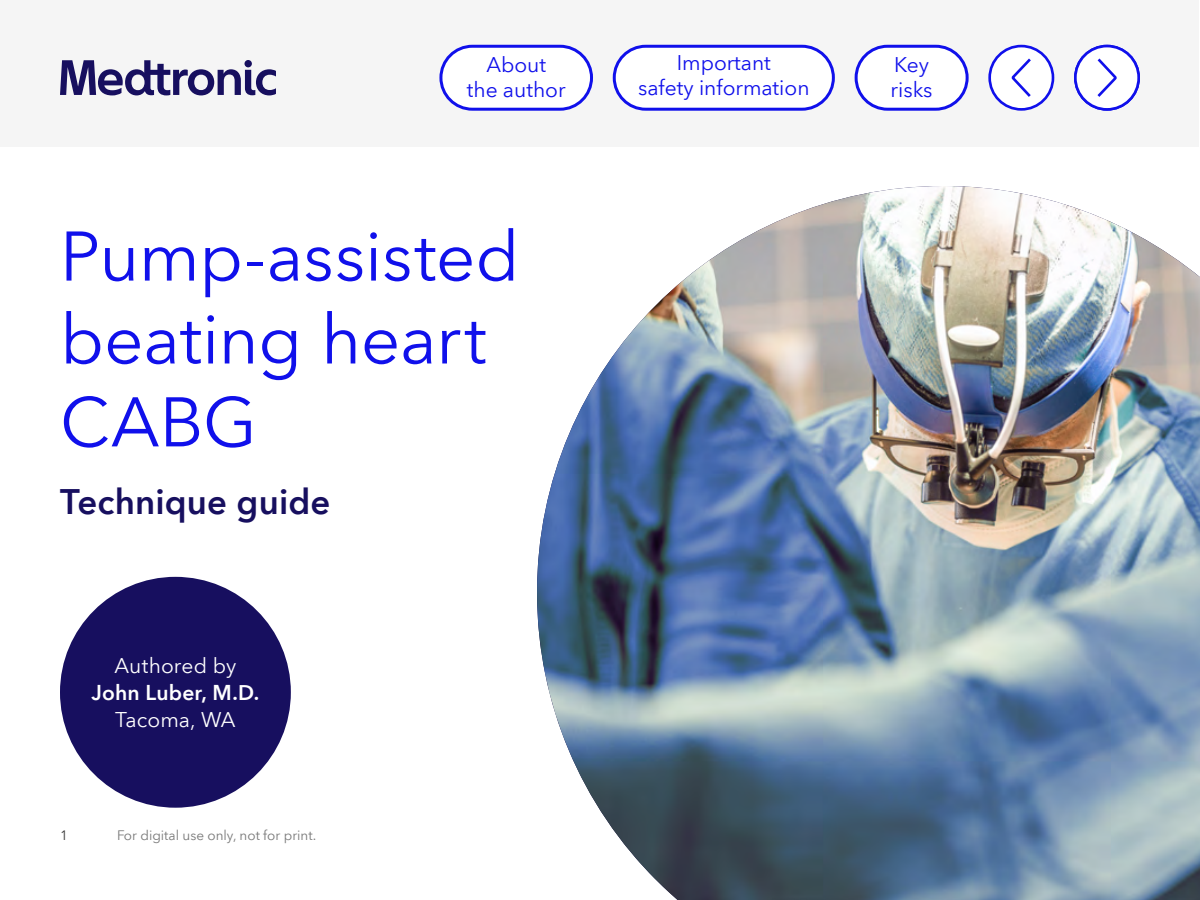
<style>
.page{position:relative;width:1200px;height:900px;background:#fff}
.page>*{position:absolute;margin:0;border:0;box-sizing:border-box;transform-origin:0 0}
.t1{font:69.3px/82.9px "Avenir Next World";letter-spacing:-.005em;color:#1010eb}
.t2{font:600 34.65px "Avenir Next World";letter-spacing:.005em;color:#170f5f}
.t3{font:21px/25.2px "Avenir Next World";color:#1010eb;text-align:center}
.t4{font:21px "Avenir Next World";color:#fff}
.t5{font:600 21px "Avenir Next World";letter-spacing:.01em;color:#fff}
.t6{font:13.5px "Avenir Next World";color:#777}
.t7{font:13.5px "Avenir Next World";color:#3c3c3c}
</style>
<div class="page">
<div style="left:1px;top:0;width:1198px;height:147px;background:#f5f5f5"></div>
<svg style="left:60px;top:60px;width:216px;height:35px"></svg>
<div style="left:990px;top:46px;width:63px;height:63px;background:#fff;border-radius:50%"></div>
<div style="left:988px;top:45px;width:66px;height:66px;border:3px solid #1010eb;border-radius:50%"></div>
<svg style="left:1011px;top:58px;width:20px;height:39px"></svg>
<div style="left:856px;top:46px;width:111px;height:63px;background:#fff;border-radius:31px"></div>
<div style="left:855px;top:45px;width:114px;height:66px;border:3px solid #1010eb;border-radius:31px"></div>
<div style="left:614px;top:46px;width:219px;height:63px;background:#fff;border-radius:31px"></div>
<div style="left:613px;top:45px;width:222px;height:66px;border:3px solid #1010eb;border-radius:31px"></div>
<div style="left:441px;top:46px;width:151px;height:63px;background:#fff;border-radius:31px"></div>
<div style="left:439px;top:45px;width:154px;height:66px;border:3px solid #1010eb;border-radius:31px"></div>
<div style="left:1075px;top:46px;width:64px;height:63px;background:#fff;border-radius:50%"></div>
<div style="left:1074px;top:45px;width:66px;height:66px;border:3px solid #1010eb;border-radius:50%"></div>
<svg style="left:1097px;top:58px;width:20px;height:39px"></svg>
<div style="left:60px;top:577px;width:231px;height:231px;background:#170f5f;border-radius:50%"></div>
<img style="left:537px;top:186px;width:663px;height:714px">
<p class="t3" style="left:467px;top:52px;width:100px">About<br>the author</p>
<h1 class="t1" style="left:60px;top:216px;width:461px">Pump-assisted beating heart<br>CABG</h1>
<h2 class="t2" style="left:60px;top:482px;width:272px">Technique guide</h2>
<p class="t4" style="left:115px;top:649px;width:123px">Authored by</p>
<p class="t5" style="left:92px;top:681px;width:169px">John Luber, M.D.</p>
<p class="t4" style="left:115px;top:703px;width:122px">Tacoma, WA</p>
<p class="t7" style="left:60px;top:824px;width:9px">1</p>
<p class="t6" style="left:117px;top:824px;width:201px">For digital use only, not for print.</p>
<p class="t3" style="left:638px;top:50px;width:173px">Important<br>safety information</p>
<p class="t3" style="left:891px;top:52px;width:44px;text-align:left">Key risks</p>
</div>
